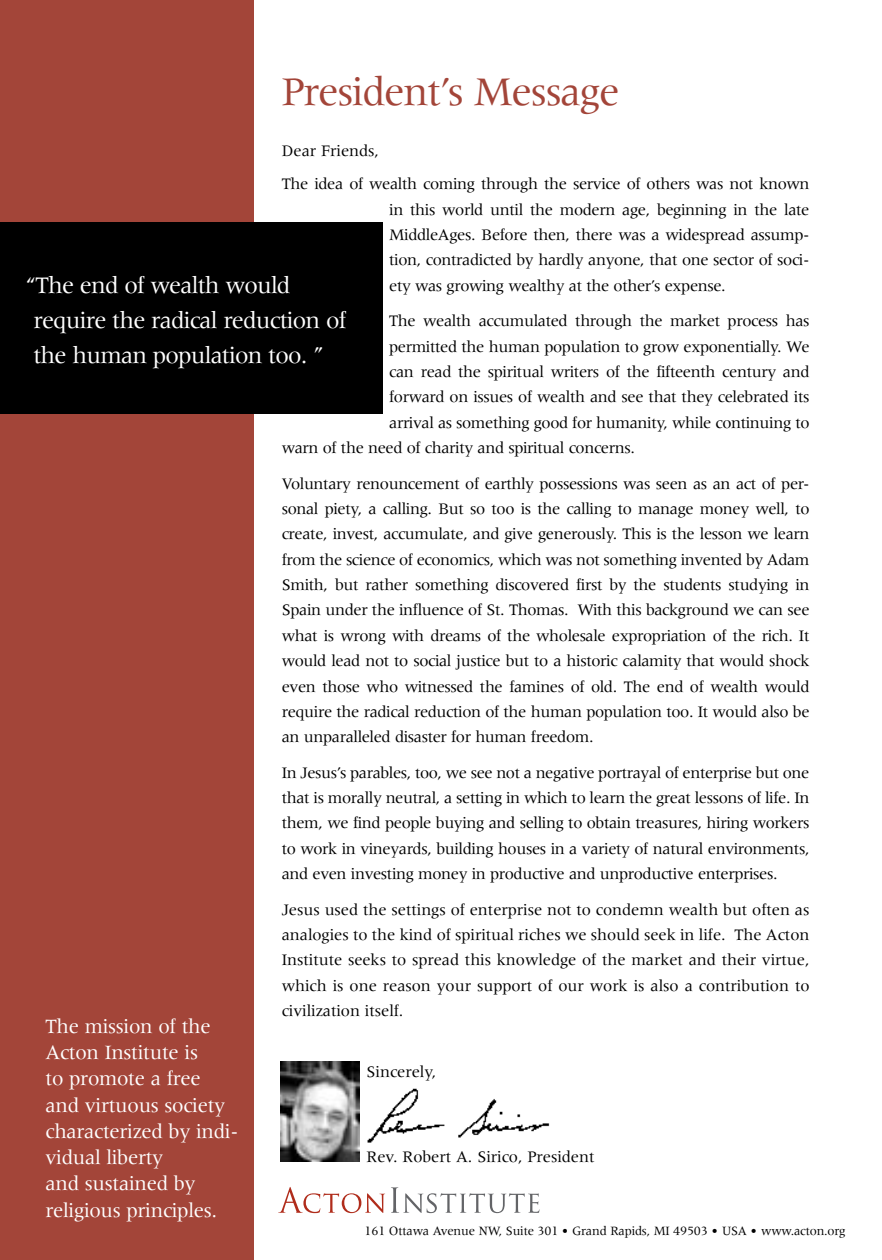
<style>
.page{position:relative;width:882px;height:1260px;background:#fff}
.page>*{position:absolute;margin:0;border:0;box-sizing:border-box;transform-origin:0 0}
.t1{font:42px "Meridien";letter-spacing:-.03em;color:#a34539}
.t2{font:24.5px/35px "Meridien";letter-spacing:-.035em;color:#fff}
.t3{font:21px/26.2px "Meridien";letter-spacing:-.015em;color:#fff}
.t4{font:16.62px/25.4px "Meridien";letter-spacing:-.025em;color:#000;text-align:justify}
.t5{font:16.62px "Meridien";letter-spacing:-.005em;color:#000}
.t6{font:13.12px "Meridien";letter-spacing:-.015em;color:#000}
</style>
<div class="page">
<div style="left:0;top:0;width:254px;height:1260px;background:#a34539"></div>
<div style="left:561px;top:1227px;width:8px;height:8px;border:4px solid #fff;border-radius:50%"></div>
<div style="left:711px;top:1227px;width:8px;height:8px;border:4px solid #fff;border-radius:50%"></div>
<div style="left:750px;top:1227px;width:8px;height:8px;border:4px solid #fff;border-radius:50%"></div>
<div style="left:0;top:223px;width:382px;height:191px;background:#000"></div>
<img style="left:280px;top:1062px;width:80px;height:100px">
<svg style="left:278px;top:1187px;width:107px;height:26px"></svg>
<svg style="left:391px;top:1187px;width:148px;height:26px"></svg>
<img style="left:367px;top:1088px;width:183px;height:55px">
<h1 class="t1" style="left:282px;top:69px;width:340px">President’s Message</h1>
<p class="t4" style="left:282px;top:133px;width:529px;line-height:33.8px">Dear Friends,<br>The idea of wealth coming through the service of others was not known</p>
<p class="t4" style="left:389px;top:197px;width:422px">in this world until the modern age, beginning in the late MiddleAges. Before then, there was a widespread assump&shy;tion, contradicted by hardly anyone, that one sector of soci&shy;ety was growing wealthy at the other’s expense.</p>
<p class="t4" style="left:389px;top:308px;width:422px">The wealth accumulated through the market process has</p>
<p class="t4" style="left:389px;top:334px;width:422px">permitted the human population to grow exponentially. We</p>
<p class="t4" style="left:389px;top:359px;width:422px">can read the spiritual writers of the fifteenth century and</p>
<p class="t4" style="left:389px;top:384px;width:422px">forward on issues of wealth and see that they celebrated its</p>
<p class="t4" style="left:389px;top:410px;width:422px">arrival as something good for humanity, while continuing to</p>
<p class="t4" style="left:282px;top:435px;width:355px">warn of the need of charity and spiritual concerns.</p>
<p class="t4" style="left:282px;top:471px;width:529px">Voluntary renouncement of earthly possessions was seen as an act of per&shy;sonal piety, a calling. But so too is the calling to manage money well, to create, invest, accumulate, and give generously. This is the lesson we learn from the science of economics, which was not something invented by Adam Smith, but rather something discovered first by the students studying in Spain under the influence of St. Thomas. With this background we can see what is wrong with dreams of the wholesale expropriation of the rich. It would lead not to social justice but to a historic calamity that would shock even those who witnessed the famines of old. The end of wealth would require the radical reduction of the human population too. It would also be an unparalleled disaster for human freedom.</p>
<p class="t4" style="left:282px;top:760px;width:529px">In Jesus’s parables, too, we see not a negative portrayal of enterprise but one that is morally neutral, a setting in which to learn the great lessons of life. In them, we find people buying and selling to obtain treasures, hiring workers to work in vineyards, building houses in a variety of natural environments, and even investing money in productive and unproductive enterprises.</p>
<p class="t4" style="left:282px;top:897px;width:529px">Jesus used the settings of enterprise not to condemn wealth but often as analogies to the kind of spiritual riches we should seek in life. The Acton Institute seeks to spread this knowledge of the market and their virtue, which is one reason your support of our work is also a contribution to civilization itself.</p>
<h2 class="t2" style="left:33px;top:268px;width:314px;text-indent:-8px">“The end of wealth would require the radical reduction of the human population too. ”</h2>
<p class="t3" style="left:46px;top:1013px;width:194px">The mission of the<br>Acton Institute is<br>to promote a free and virtuous society characterized by indi&shy;vidual liberty<br>and sustained by religious principles.</p>
<p class="t5" style="left:367px;top:1062px;width:71px">Sincerely,</p>
<p class="t5" style="left:367px;top:1147px;width:229px">Rev. Robert A. Sirico, President</p>
<p class="t6" style="left:365px;top:1224px;width:483px">161 Ottawa Avenue NW, Suite 301 • Grand Rapids, MI 49503 • USA • www.acton.org</p>
</div>
